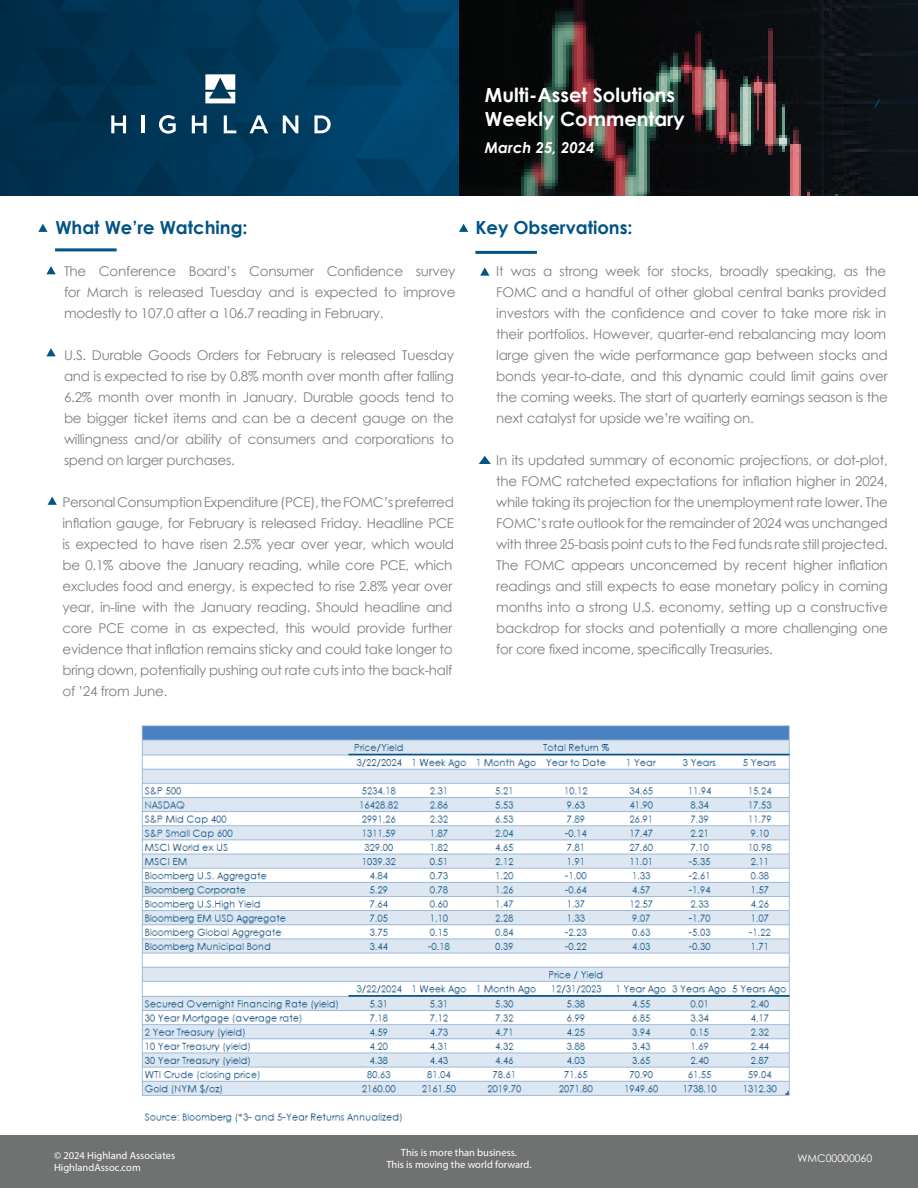
<style>
.page{position:relative;width:918px;height:1188px;background:#fff}
.page>*{position:absolute;margin:0;border:0;box-sizing:border-box;transform-origin:0 0}
.t1{font:700 19.5px/23.4px "Century Gothic";color:#fff}
.t2{font:700 18px "Century Gothic";color:#015486}
.t3{font:italic 700 15px "Century Gothic";color:#fff}
.t4{font:13.5px/21px "Century Gothic";letter-spacing:-.02em;color:#7e8083;text-align:justify}
.t5{font:10.5px/12.6px "Myriad Pro";color:#fff;text-align:center}
.t6{font:10.5px "Century Gothic";color:#fff}
</style>
<div class="page">
<img style="left:443px;top:0;width:16px;height:195px">
<div style="left:0;top:0;width:443px;height:195px;background:linear-gradient(to right,#002b46,#00456f)"></div>
<svg style="left:459px;top:0;width:443px;height:195px;background:#1d1c1c"></svg>
<svg style="left:205px;top:74px;width:30px;height:29px"></svg>
<svg style="left:111px;top:115px;width:15px;height:18px"></svg>
<hr style="left:142px;top:115px;width:3px;height:18px;background:#fff">
<svg style="left:159px;top:115px;width:17px;height:19px"></svg>
<svg style="left:192px;top:115px;width:15px;height:18px"></svg>
<svg style="left:224px;top:115px;width:12px;height:18px"></svg>
<svg style="left:250px;top:115px;width:18px;height:18px"></svg>
<svg style="left:283px;top:115px;width:15px;height:18px"></svg>
<svg style="left:314px;top:115px;width:17px;height:18px"></svg>
<div style="left:0;top:1135px;width:918px;height:53px;background:#707271"></div>
<svg style="left:38px;top:224px;width:10px;height:8px"></svg>
<hr style="left:55px;top:248px;width:62px;height:3px;background:#015486">
<hr style="left:475px;top:251px;width:62px;height:3px;background:#015486">
<svg style="left:875px;top:99px;width:4px;height:8px"></svg>
<svg style="left:480px;top:267px;width:9px;height:9px"></svg>
<svg style="left:459px;top:224px;width:9px;height:8px"></svg>
<svg style="left:46px;top:266px;width:10px;height:8px"></svg>
<img style="left:141px;top:725px;width:649px;height:398px">
<svg style="left:46px;top:348px;width:10px;height:8px"></svg>
<svg style="left:48px;top:497px;width:9px;height:8px"></svg>
<svg style="left:479px;top:456px;width:12px;height:8px"></svg>
<h1 class="t1" style="left:485px;top:82px;width:202px">Multi-Asset Solutions<br>Weekly Commentary</h1>
<p class="t3" style="left:485px;top:136px;width:111px">March 25, 2024</p>
<h2 class="t2" style="left:55px;top:214px;width:194px">What We’re Watching:</h2>
<h2 class="t2" style="left:475px;top:214px;width:159px">Key Observations:</h2>
<p class="t4" style="left:64px;top:261px;width:393px">The Conference Board’s Consumer Confidence survey for March is released Tuesday and is expected to improve modestly to 107.0 after a 106.7 reading in February.</p>
<p class="t4" style="left:64px;top:345px;width:392px">U.S. Durable Goods Orders for February is released Tuesday and is expected to rise by 0.8% month over month after falling 6.2% month over month in January. Durable goods tend to be bigger ticket items and can be a decent gauge on the willingness and/or ability of consumers and corporations to spend on larger purchases.</p>
<p class="t4" style="left:63px;top:492px;width:393px">Personal Consumption Expenditure (PCE), the FOMC’s preferred inflation gauge, for February is released Friday. Headline PCE is expected to have risen 2.5% year over year, which would be 0.1% above the January reading, while core PCE, which excludes food and energy, is expected to rise 2.8% year over year, in-line with the January reading. Should headline and core PCE come in as expected, this would provide further evidence that inflation remains sticky and could take longer to bring down, potentially pushing out rate cuts into the back-half of ’24 from June.</p>
<p class="t4" style="left:496px;top:261px;width:393px">It was a strong week for stocks, broadly speaking, as the FOMC and a handful of other global central banks provided investors with the confidence and cover to take more risk in their portfolios. However, quarter-end rebalancing may loom large given the wide performance gap between stocks and bonds year-to-date, and this dynamic could limit gains over the coming weeks. The start of quarterly earnings season is the next catalyst for upside we’re waiting on.</p>
<p class="t4" style="left:496px;top:450px;width:393px">In its updated summary of economic projections, or dot-plot, the FOMC ratcheted expectations for inflation higher in 2024, while taking its projection for the unemployment rate lower. The FOMC’s rate outlook for the remainder of 2024 was unchanged with three 25-basis point cuts to the Fed funds rate still projected.<br>The FOMC appears unconcerned by recent higher inflation readings and still expects to ease monetary policy in coming months into a strong U.S. economy, setting up a constructive backdrop for stocks and potentially a more challenging one for core fixed income, specifically Treasuries.</p>
<p class="t5" style="left:386px;top:1146px;width:147px">This is more than business.<br>This is moving the world forward.</p>
<p class="t5" style="left:54px;top:1149px;width:123px">© 2024 Highland Associates</p>
<p class="t6" style="left:797px;top:1151px;width:76px">WMC00000060</p>
<p class="t5" style="left:54px;top:1161px;width:88px">HighlandAssoc.com</p>
</div>
